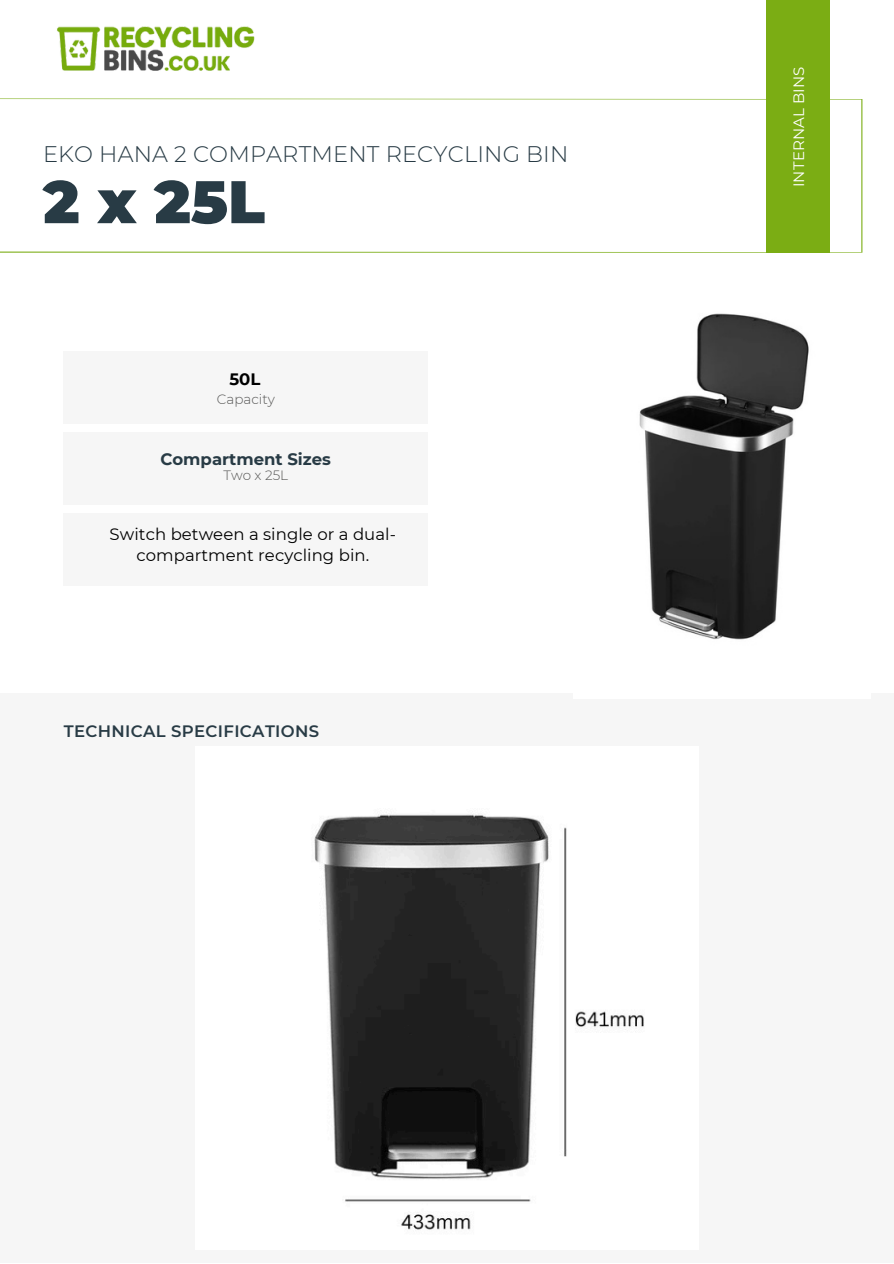
<style>
.page{position:relative;width:894px;height:1264px;background:#fff}
.page>*{position:absolute;margin:0;border:0;box-sizing:border-box;transform-origin:0 0}
.t1{font:900 60px "Montserrat";color:#283b45}
.t2{font:300 22.5px "Montserrat";letter-spacing:.005em;color:#283b45}
.t3{font:16.5px/21.3px "Montserrat";letter-spacing:.005em;color:#000;text-align:center}
.t4{font:600 16.5px "Montserrat";letter-spacing:.02em;color:#283b45}
.t5{font:700 16.5px "Montserrat";color:#283b45}
.t6{font:700 16.5px "Montserrat";color:#000}
.t7{font:15px "Montserrat";letter-spacing:.01em;color:#fff}
.t8{font:300 13.5px "Montserrat";color:#575756}
</style>
<div class="page">
<div style="left:0;top:693px;width:893px;height:569px;background:#f6f6f6"></div>
<svg style="left:0;top:98px;width:862px;height:155px"></svg>
<div style="left:765px;top:0;width:64px;height:252px;background:#7bad14"></div>
<div style="left:64px;top:352px;width:363px;height:72px;background:#f6f6f6"></div>
<div style="left:64px;top:433px;width:363px;height:72px;background:#f6f6f6"></div>
<div style="left:64px;top:514px;width:363px;height:72px;background:#f6f6f6"></div>
<img style="left:57px;top:26px;width:198px;height:45px">
<img style="left:639px;top:313px;width:170px;height:327px">
<img style="left:314px;top:814px;width:330px;height:416px">
<h4 class="t2" style="left:43px;top:140px;width:526px">EKO HANA 2 COMPARTMENT RECYCLING BIN</h4>
<p class="t1" style="left:43px;top:165px;width:223px">2 x 25L</p>
<p class="t6" style="left:229px;top:369px;width:32px">50L</p>
<h6 class="t8" style="left:217px;top:391px;width:60px">Capacity</h6>
<h5 class="t5" style="left:160px;top:449px;width:172px">Compartment Sizes</h5>
<p class="t8" style="left:223px;top:467px;width:66px">Two x 25L</p>
<h3 class="t3" style="left:110px;top:523px;width:288px">Switch between a single or a dual&shy;compartment recycling bin.</h3>
<p class="t4" style="left:64px;top:721px;width:257px">TECHNICAL SPECIFICATIONS</p>
<h3 class="t7" style="left:789px;top:187px;width:122px;rotate:-90deg">INTERNAL BINS</h3>
</div>
